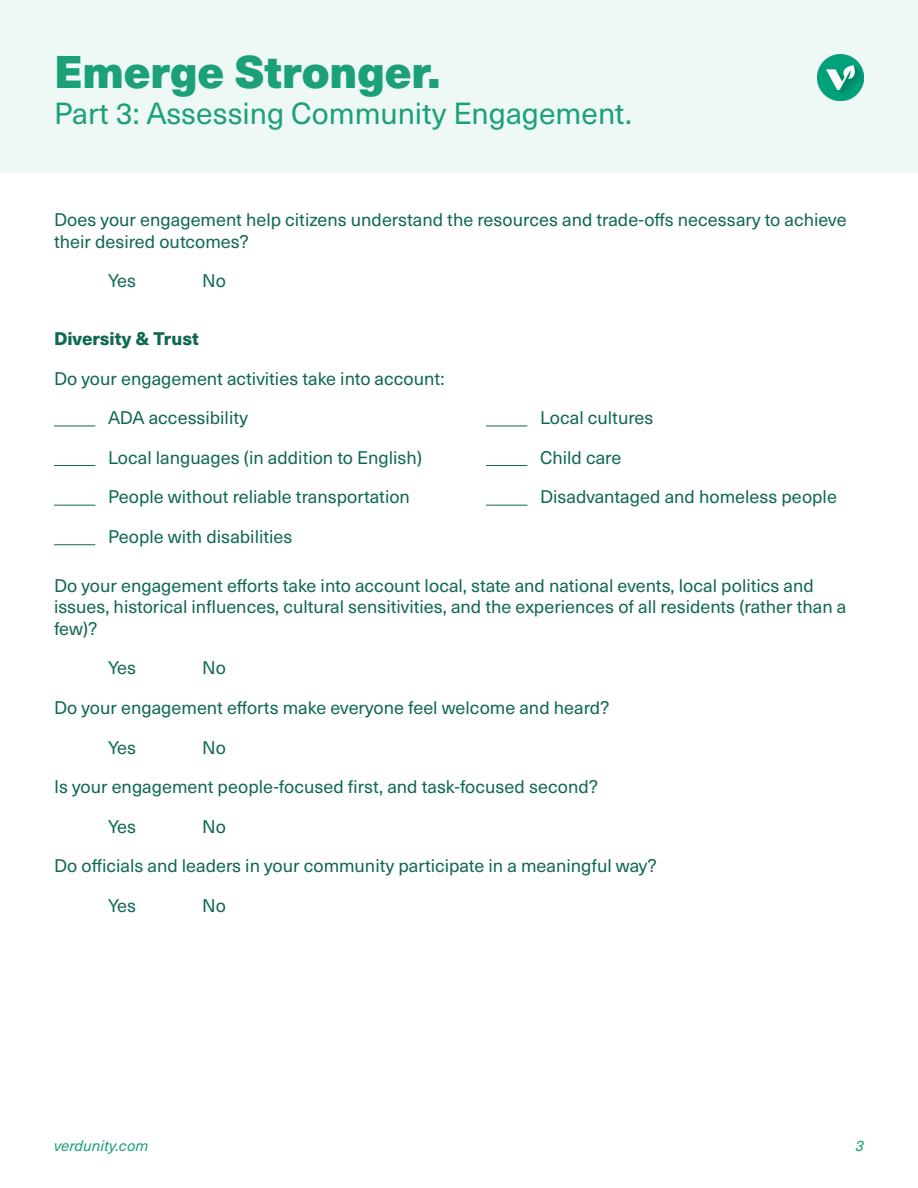
<style>
.page{position:relative;width:918px;height:1188px;background:#fff}
.page>*{position:absolute;margin:0;border:0;box-sizing:border-box;transform-origin:0 0}
.t1{font:900 45px "Neue Haas Unica W1 G";color:#1ba07a}
.t2{font:30px "Neue Haas Unica W1 G";color:#1ba07a}
.t3{font:18px/21.6px "Neue Haas Unica W1 G";color:#0f6853}
.t4{font:800 18px "Neue Haas Unica W1 G";color:#0f6853}
.t5{font:italic 15px "Neue Haas Unica W1 G";color:#1ba07a}
</style>
<div class="page">
<div style="left:0;top:0;width:918px;height:173px;background:#eef8f5"></div>
<img style="left:817px;top:54px;width:47px;height:47px">
<hr style="left:54px;top:426px;width:41px;height:1px;background:#0f6853">
<hr style="left:486px;top:426px;width:41px;height:1px;background:#0f6853">
<hr style="left:54px;top:465px;width:41px;height:1px;background:#0f6853">
<hr style="left:486px;top:465px;width:41px;height:1px;background:#0f6853">
<hr style="left:54px;top:505px;width:41px;height:1px;background:#0f6853">
<hr style="left:486px;top:505px;width:41px;height:1px;background:#0f6853">
<hr style="left:54px;top:544px;width:41px;height:1px;background:#0f6853">
<h1 class="t1" style="left:54px;top:37px;width:388px">Emerge Stronger.</h1>
<h2 class="t2" style="left:54px;top:92px;width:579px">Part 3: Assessing Community Engagement.</h2>
<p class="t3" style="left:54px;top:208px;width:794px">Does your engagement help citizens understand the resources and trade-offs necessary to achieve their desired outcomes?</p>
<p class="t3" style="left:108px;top:269px;width:30px">Yes</p>
<p class="t3" style="left:202px;top:269px;width:25px">No</p>
<p class="t4" style="left:54px;top:325px;width:146px">Diversity &amp; Trust</p>
<p class="t3" style="left:54px;top:366px;width:392px">Do your engagement activities take into account:</p>
<p class="t3" style="left:108px;top:406px;width:141px">ADA accessibility</p>
<p class="t3" style="left:540px;top:406px;width:115px">Local cultures</p>
<p class="t3" style="left:108px;top:446px;width:316px">Local languages (in addition to English)</p>
<p class="t3" style="left:540px;top:446px;width:83px">Child care</p>
<p class="t3" style="left:108px;top:485px;width:303px">People without reliable transportation</p>
<p class="t3" style="left:540px;top:485px;width:298px">Disadvantaged and homeless people</p>
<p class="t3" style="left:108px;top:525px;width:186px">People with disabilities</p>
<p class="t3" style="left:54px;top:573px;width:794px">Do your engagement efforts take into account local, state and national events, local politics and issues, historical influences, cultural sensitivities, and the experiences of all residents (rather than a few)?</p>
<p class="t3" style="left:108px;top:656px;width:30px">Yes</p>
<p class="t3" style="left:202px;top:656px;width:25px">No</p>
<p class="t3" style="left:54px;top:696px;width:557px">Do your engagement efforts make everyone feel welcome and heard?</p>
<p class="t3" style="left:108px;top:735px;width:30px">Yes</p>
<p class="t3" style="left:202px;top:735px;width:25px">No</p>
<p class="t3" style="left:54px;top:775px;width:546px">Is your engagement people-focused first, and task-focused second?</p>
<p class="t3" style="left:108px;top:815px;width:30px">Yes</p>
<p class="t3" style="left:202px;top:815px;width:25px">No</p>
<p class="t3" style="left:54px;top:854px;width:604px">Do officials and leaders in your community participate in a meaningful way?</p>
<p class="t3" style="left:108px;top:894px;width:30px">Yes</p>
<p class="t3" style="left:202px;top:894px;width:25px">No</p>
<p class="t5" style="left:54px;top:1135px;width:96px">verdunity.com</p>
<p class="t5" style="left:856px;top:1135px;width:10px">3</p>
</div>
